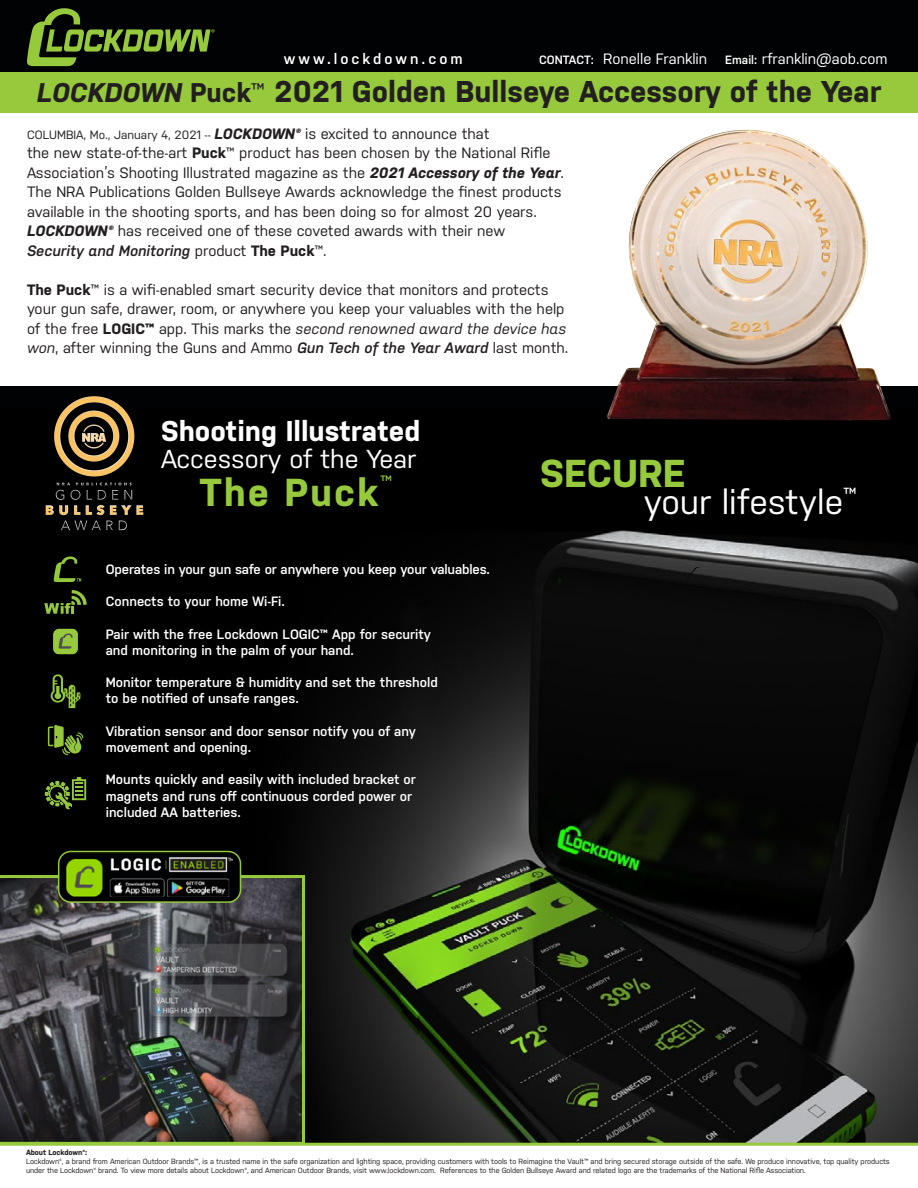
<style>
.page{position:relative;width:918px;height:1188px;background:#fff}
.page>*{position:absolute;margin:0;border:0;box-sizing:border-box;transform-origin:0 0}
.t1{font:700 38.85px "Nudista";letter-spacing:.025em;color:#96c93c}
.t2{font:34.5px "Nudista";color:#fff}
.t3{font:700 30px "Nudista";color:#231f20}
.t4{font:700 28.5px "Nudista";color:#fff}
.t5{font:25.95px "Nudista";color:#fff}
.t6{font:15px/19.5px "Nudista";color:#231f20}
.t7{font:italic 15px "Nudista";color:#231f20}
.t8{font:15px "Nudista";color:#fff}
.t9{font:italic 600 15px "Nudista";color:#231f20}
.t10{font:600 15px "Nudista";letter-spacing:.2em;color:#fff}
.t11{font:600 13.5px "Nudista";color:#fff}
.t12{font:12px "Nudista";color:#231f20}
.t13{font:7.5px/9px "Nudista";letter-spacing:-.01em;color:#231f20}
.t14{font:700 7.5px "Nudista";letter-spacing:-.01em;color:#231f20}
.s1{font-weight:600;font-size:12px}
.s2{font-style:italic;font-size:27px}
.s3{font-size:27px}
.s4{font-weight:400;font-size:24px}
.s5{font-weight:700;font-style:italic;font-size:15px}
.s6{font-size:15px}
.s7{font-weight:700}
.s8{font-weight:700;font-style:italic}
.s9{font-weight:400;font-style:normal}
.s10{font-weight:700;font-style:normal}
.s11{font-style:normal}
.s12{font-style:italic}
.s13{font-weight:600;font-style:italic}
</style>
<div class="page">
<div style="left:0;top:387px;width:918px;height:82px;background:#010203"></div>
<div style="left:0;top:72px;width:918px;height:41px;background:#96c93c"></div>
<img style="left:0;top:408px;width:918px;height:734px">
<div style="left:0;top:0;width:918px;height:71px;background:#010203"></div>
<svg style="left:27px;top:8px;width:188px;height:58px"></svg>
<hr style="left:0;top:1143px;width:918px;height:3px;background:#96c93c">
<img style="left:606px;top:130px;width:286px;height:290px">
<img style="left:68px;top:396px;width:26px;height:10px">
<svg style="left:44px;top:590px;width:43px;height:24px"></svg>
<svg style="left:51px;top:674px;width:29px;height:34px"></svg>
<svg style="left:45px;top:777px;width:41px;height:33px"></svg>
<svg style="left:48px;top:725px;width:35px;height:30px"></svg>
<svg style="left:0;top:874px;width:307px;height:272px;background:#454745"></svg>
<div style="left:53px;top:628px;width:25px;height:27px;background:#96c93c;border-radius:6px"></div>
<svg style="left:59px;top:633px;width:14px;height:16px"></svg>
<div style="left:52px;top:628px;width:27px;height:27px;border:1px solid #000;border-radius:6px"></div>
<div style="left:59px;top:852px;width:181px;height:50px;background:#010203;border-radius:12px"></div>
<div style="left:58px;top:851px;width:183px;height:52px;border:2px solid #94c83c;border-radius:12px"></div>
<img style="left:67px;top:857px;width:165px;height:39px">
<svg style="left:54px;top:556px;width:27px;height:26px"></svg>
<p class="t10" style="left:284px;top:50px;width:180px">www.lockdown.com</p>
<p class="t8" style="left:539px;top:50px;width:350px"><span class="s1">CONTACT:</span> Ronelle Franklin <span class="s1">Email:</span> rfranklin@aob.com</p>
<p class="t3" style="left:37px;top:74px;width:846px"><span class="s2">LOCKDOWN</span> <span class="s3">Puck</span><span class="s4">™</span> 2021 Golden Bullseye Accessory of the Year</p>
<p class="t12" style="left:27px;top:128px;width:464px">COLUMBIA, Mo., January 4, 2021 -- <span class="s5">LOCKDOWN®</span> <span class="s6">is excited to announce that</span></p>
<p class="t6" style="left:27px;top:143px;width:538px">the new state-of-the-art <span class="s7">Puck</span>™ product has been chosen by the National Rifle<br>Association’s Shooting Illustrated magazine as the <span class="s8">2021 Accessory of the Year</span>.</p>
<p class="t6" style="left:27px;top:182px;width:536px">The NRA Publications Golden Bullseye Awards acknowledge the finest products</p>
<p class="t6" style="left:27px;top:202px;width:511px">available in the shooting sports, and has been doing so for almost 20 years.<br><span class="s8">LOCKDOWN®</span> has received one of these coveted awards with their new</p>
<p class="t9" style="left:27px;top:242px;width:301px">Security and Monitoring <span class="s9">product</span> <span class="s10">The Puck</span><span class="s9">™.</span></p>
<p class="t6" style="left:27px;top:280px;width:523px"><span class="s7">The Puck</span>™ is a wifi-enabled smart security device that monitors and protects</p>
<p class="t6" style="left:27px;top:299px;width:539px">your gun safe, drawer, room, or anywhere you keep your valuables with the help</p>
<p class="t7" style="left:27px;top:320px;width:541px"><span class="s11">of the free</span> <span class="s10">LOGIC™</span> <span class="s11">app. This marks the</span> second renowned award the device has</p>
<p class="t6" style="left:27px;top:338px;width:543px"><span class="s12">won</span>, after winning the Guns and Ammo <span class="s13">Gun Tech of the Year Award</span> last month.</p>
<p class="t4" style="left:161px;top:415px;width:261px">Shooting Illustrated</p>
<p class="t5" style="left:161px;top:444px;width:257px">Accessory of the Year</p>
<p class="t1" style="left:200px;top:470px;width:194px">The Puck<sup>™</sup></p>
<p class="t11" style="left:106px;top:561px;width:386px">Operates in your gun safe or anywhere you keep your valuables.</p>
<p class="t11" style="left:106px;top:594px;width:181px">Connects to your home Wi-Fi.</p>
<p class="t11" style="left:106px;top:626px;width:327px">Pair with the free Lockdown LOGIC™ App for security</p>
<p class="t11" style="left:106px;top:642px;width:250px">and monitoring in the palm of your hand.</p>
<p class="t11" style="left:106px;top:675px;width:334px">Monitor temperature &amp; humidity and set the threshold</p>
<p class="t11" style="left:106px;top:691px;width:195px">to be notified of unsafe ranges.</p>
<p class="t11" style="left:106px;top:723px;width:312px">Vibration sensor and door sensor notify you of any</p>
<p class="t11" style="left:106px;top:740px;width:147px">movement and opening.</p>
<p class="t11" style="left:106px;top:772px;width:312px">Mounts quickly and easily with included bracket or</p>
<p class="t11" style="left:106px;top:788px;width:308px">magnets and runs off continuous corded power or</p>
<p class="t11" style="left:106px;top:804px;width:137px">included AA batteries.</p>
<p class="t1" style="left:540px;top:451px;width:147px">SECURE</p>
<p class="t2" style="left:644px;top:482px;width:215px">your lifestyle<sup>™</sup></p>
<p class="t14" style="left:26px;top:1148px;width:63px">About Lockdown®:</p>
<p class="t13" style="left:26px;top:1157px;width:865px">Lockdown®, a brand from American Outdoor Brands™, is a trusted name in the safe organization and lighting space, providing customers with tools to Reimagine the Vault™ and bring secured storage outside of the safe. We produce innovative, top quality products under the Lockdown® brand. To view more details about Lockdown®, and American Outdoor Brands, visit www.lockdown.com. References to the Golden Bullseye Award and related logo are the trademarks of the National Rifle Association.</p>
</div>
